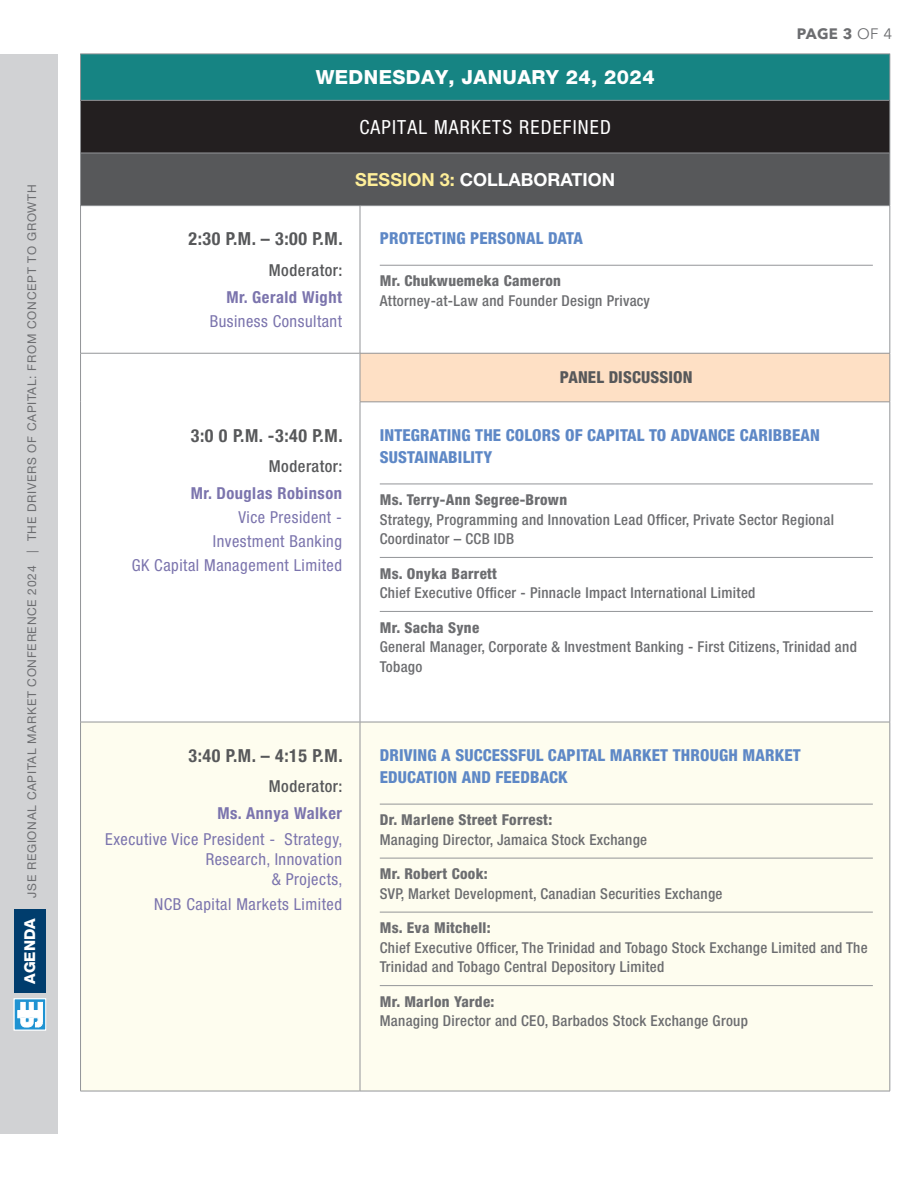
<style>
.page{position:relative;width:918px;height:1188px;background:#fff}
.page>*{position:absolute;margin:0;border:0;box-sizing:border-box;transform-origin:0 0}
.t1{font:800 19.5px "Helvetica Neue LT Std";letter-spacing:.02em;color:#fff}
.t2{font:condensed 19.5px "Helvetica Neue LT Std";letter-spacing:.06em;color:#fff}
.TIME{font:700 condensed 18px "Helvetica Neue LT Std";letter-spacing:.03em;color:#57585a}
.ENTERTAINMENT{font:700 18px "Helvetica Neue LT Std";color:#fff}
.TITLE_HEADER{font:800 condensed 16.5px/22.5px "Helvetica Neue LT Std";letter-spacing:.01em;color:#5e88c6}
.MOD_-_Titles{font:condensed 16.5px "Helvetica Neue LT Std";letter-spacing:.03em;color:#7b74ad}
.MODERATOR-_BLD_-_names{font:condensed 16.5px "Helvetica Neue LT Std";letter-spacing:.03em;color:#7b74ad}
.MODERATOR-_BLD_-_names-2{font:700 condensed 16.5px "Helvetica Neue LT Std";letter-spacing:.03em;color:#7b74ad}
.Moderator{font:500 condensed 16.5px "Helvetica Neue LT Std";letter-spacing:.03em;color:#57585a}
.TITLE_HEADER-2{font:800 condensed 16.5px "Helvetica Neue LT Std";letter-spacing:.01em;color:#57585a}
.Body{font:500 condensed 15px/19.5px "Helvetica Neue LT Std";letter-spacing:.02em;color:#6c6d70}
.Body_Bold{font:800 condensed 15px "Helvetica Neue LT Std";letter-spacing:.02em;color:#6c6d70}
.t3{font:700 15px "Avenir Next LT Pro";color:#6c6d70}
.t4{font:800 15px "Helvetica Neue LT Std";color:#fff}
.t5{font:12px "Helvetica Neue LT Std";letter-spacing:.06em;color:#6c6d70}
.s1{color:#ffef99}
.s2{font-weight:400}
</style>
<div class="page">
<div style="left:0;top:54px;width:58px;height:1080px;background:#d1d2d4"></div>
<svg style="left:14px;top:999px;width:32px;height:31px"></svg>
<svg style="left:17px;top:1002px;width:26px;height:27px"></svg>
<div style="left:14px;top:909px;width:32px;height:84px;background:#003d6d"></div>
<div style="left:81px;top:54px;width:809px;height:46px;background:#168483"></div>
<div style="left:81px;top:100px;width:809px;height:53px;background:#231f20"></div>
<div style="left:81px;top:153px;width:809px;height:53px;background:#57585a"></div>
<div style="left:360px;top:353px;width:530px;height:49px;background:#fee0c5"></div>
<div style="left:81px;top:723px;width:809px;height:368px;background:#fefdef"></div>
<hr style="left:80px;top:54px;width:280px;height:1px;background:#939598">
<hr style="left:80px;top:54px;width:1px;height:46px;background:#939598">
<hr style="left:360px;top:54px;width:530px;height:1px;background:#939598">
<hr style="left:80px;top:100px;width:1px;height:53px;background:#939598">
<hr style="left:80px;top:153px;width:1px;height:52px;background:#939598">
<hr style="left:889px;top:54px;width:1px;height:46px;background:#939598">
<hr style="left:889px;top:100px;width:1px;height:53px;background:#939598">
<hr style="left:889px;top:153px;width:1px;height:52px;background:#939598">
<hr style="left:360px;top:205px;width:530px;height:1px;background:#939598">
<hr style="left:360px;top:206px;width:1px;height:147px;background:#939598">
<hr style="left:890px;top:206px;width:1px;height:147px;background:#939598">
<hr style="left:360px;top:353px;width:530px;height:1px;background:#939598">
<hr style="left:360px;top:353px;width:1px;height:49px;background:#939598">
<hr style="left:890px;top:353px;width:1px;height:49px;background:#939598">
<hr style="left:360px;top:402px;width:530px;height:1px;background:#939598">
<hr style="left:360px;top:402px;width:1px;height:320px;background:#939598">
<hr style="left:890px;top:402px;width:1px;height:320px;background:#939598">
<hr style="left:360px;top:722px;width:530px;height:1px;background:#939598">
<hr style="left:360px;top:722px;width:1px;height:369px;background:#939598">
<hr style="left:890px;top:722px;width:1px;height:369px;background:#939598">
<hr style="left:360px;top:1091px;width:530px;height:1px;background:#939598">
<hr style="left:81px;top:100px;width:279px;height:1px;background:#939598">
<hr style="left:360px;top:100px;width:529px;height:1px;background:#939598">
<hr style="left:81px;top:153px;width:279px;height:1px;background:#939598">
<hr style="left:360px;top:153px;width:529px;height:1px;background:#939598">
<hr style="left:80px;top:205px;width:280px;height:1px;background:#939598">
<hr style="left:80px;top:206px;width:1px;height:147px;background:#939598">
<hr style="left:80px;top:353px;width:280px;height:1px;background:#939598">
<hr style="left:80px;top:353px;width:1px;height:49px;background:#939598">
<hr style="left:80px;top:402px;width:1px;height:320px;background:#939598">
<hr style="left:80px;top:722px;width:280px;height:1px;background:#939598">
<hr style="left:80px;top:722px;width:1px;height:369px;background:#939598">
<hr style="left:80px;top:1091px;width:280px;height:1px;background:#939598">
<hr style="left:380px;top:265px;width:493px;height:1px;background:#939598">
<hr style="left:380px;top:484px;width:493px;height:1px;background:#939598">
<hr style="left:380px;top:557px;width:493px;height:1px;background:#939598">
<hr style="left:380px;top:611px;width:493px;height:1px;background:#939598">
<hr style="left:380px;top:804px;width:493px;height:1px;background:#939598">
<hr style="left:380px;top:858px;width:493px;height:1px;background:#939598">
<hr style="left:380px;top:912px;width:493px;height:1px;background:#939598">
<hr style="left:380px;top:985px;width:493px;height:1px;background:#939598">
<p class="t5" style="left:25px;top:541px;width:358px;rotate:-90deg">THE DRIVERS OF CAPITAL: FROM CONCEPT TO GROWTH</p>
<p class="t5" style="left:25px;top:553px;width:4px;rotate:-90deg">|</p>
<p class="t5" style="left:25px;top:898px;width:334px;rotate:-90deg">JSE REGIONAL CAPITAL MARKET CONFERENCE 2024</p>
<p class="t4" style="left:21px;top:984px;width:67px;rotate:-90deg">AGENDA</p>
<p class="t1" style="left:316px;top:66px;width:340px">WEDNESDAY, JANUARY 24, 2024</p>
<p class="t2" style="left:359px;top:115px;width:253px">CAPITAL MARKETS REDEFINED</p>
<p class="ENTERTAINMENT" style="left:355px;top:168px;width:261px"><span class="s1">SESSION 3:</span> COLLABORATION</p>
<p class="TIME" style="left:189px;top:228px;width:156px">2:30 M. P . – 3:00 M. P .</p>
<p class="Moderator" style="left:269px;top:260px;width:75px">Moderator:</p>
<p class="MODERATOR-_BLD_-_names-2" style="left:226px;top:287px;width:117px">Mr. Gerald Wight</p>
<p class="MODERATOR-_BLD_-_names" style="left:210px;top:311px;width:134px">Business Consultant</p>
<p class="TITLE_HEADER" style="left:380px;top:227px;width:205px">PROTECTING PERSONAL DATA</p>
<p class="Body_Bold" style="left:380px;top:272px;width:183px">Mr. Chukwuemeka Cameron</p>
<p class="Body" style="left:380px;top:291px;width:272px">Attorney-at-Law and Founder Design Privacy</p>
<p class="TITLE_HEADER-2" style="left:560px;top:367px;width:134px">PANEL DISCUSSION</p>
<p class="t3" style="left:797px;top:24px;width:97px">PAGE 3 <span class="s2">OF 4</span></p>
<p class="TIME" style="left:191px;top:424px;width:153px">3:0 M. P0 . -3:40 M. P .</p>
<p class="Moderator" style="left:269px;top:456px;width:75px">Moderator:</p>
<p class="MODERATOR-_BLD_-_names-2" style="left:191px;top:483px;width:153px">Mr. Douglas Robinson</p>
<p class="MODERATOR-_BLD_-_names" style="left:238px;top:508px;width:105px">Vice President -</p>
<p class="MODERATOR-_BLD_-_names" style="left:213px;top:532px;width:131px">Investment Banking</p>
<p class="MODERATOR-_BLD_-_names" style="left:132px;top:556px;width:212px">GK Capital Management Limited</p>
<p class="TIME" style="left:189px;top:745px;width:156px">3:40 M. P . – 4:15 M. P .</p>
<p class="Moderator" style="left:269px;top:776px;width:75px">Moderator:</p>
<p class="MODERATOR-_BLD_-_names-2" style="left:217px;top:803px;width:126px">Ms. Annya Walker</p>
<p class="MOD_-_Titles" style="left:285px;top:830px;width:60px">Strategy,</p>
<p class="MOD_-_Titles" style="left:105px;top:830px;width:171px">Executive Vice President -</p>
<p class="MOD_-_Titles" style="left:206px;top:849px;width:138px">Research, Innovation</p>
<p class="MOD_-_Titles" style="left:272px;top:869px;width:72px">&amp; Projects,</p>
<p class="MOD_-_Titles" style="left:154px;top:895px;width:189px">NCB Capital Markets Limited</p>
<p class="TITLE_HEADER" style="left:380px;top:423px;width:442px">INTEGRATING THE COLORS OF CAPITAL TO ADVANCE CARIBBEAN<br>SUSTAINABILITY</p>
<p class="Body_Bold" style="left:380px;top:490px;width:189px">Ms. Terry-Ann Segree-Brown</p>
<p class="Body" style="left:380px;top:509px;width:456px">Strategy, Programming and Innovation Lead Officer, Private Sector Regional<br>Coordinator – CCB IDB</p>
<p class="Body_Bold" style="left:380px;top:564px;width:119px">Ms. Onyka Barrett</p>
<p class="Body" style="left:380px;top:583px;width:377px">Chief Executive Officer - Pinnacle Impact International Limited</p>
<p class="Body_Bold" style="left:380px;top:618px;width:101px">Mr. Sacha Syne</p>
<p class="Body" style="left:380px;top:637px;width:479px">General Manager, Corporate &amp; Investment Banking - First Citizens, Trinidad and<br>Tobago</p>
<p class="TITLE_HEADER" style="left:380px;top:743px;width:422px">DRIVING A SUCCESSFUL CAPITAL MARKET THROUGH MARKET<br>EDUCATION AND FEEDBACK</p>
<p class="Body_Bold" style="left:380px;top:811px;width:174px">Dr. Marlene Street Forrest:</p>
<p class="Body" style="left:380px;top:830px;width:269px">Managing Director, Jamaica Stock Exchange</p>
<p class="Body_Bold" style="left:380px;top:865px;width:109px">Mr. Robert Cook:</p>
<p class="Body" style="left:380px;top:884px;width:344px">SVP, Market Development, Canadian Securities Exchange</p>
<p class="Body_Bold" style="left:380px;top:919px;width:112px">Ms. Eva Mitchell:</p>
<p class="Body" style="left:380px;top:938px;width:489px">Chief Executive Officer, The Trinidad and Tobago Stock Exchange Limited and The<br>Trinidad and Tobago Central Depository Limited</p>
<p class="Body_Bold" style="left:380px;top:992px;width:116px">Mr. Marlon Yarde:</p>
<p class="Body" style="left:380px;top:1011px;width:370px">Managing Director and CEO, Barbados Stock Exchange Group</p>
</div>
